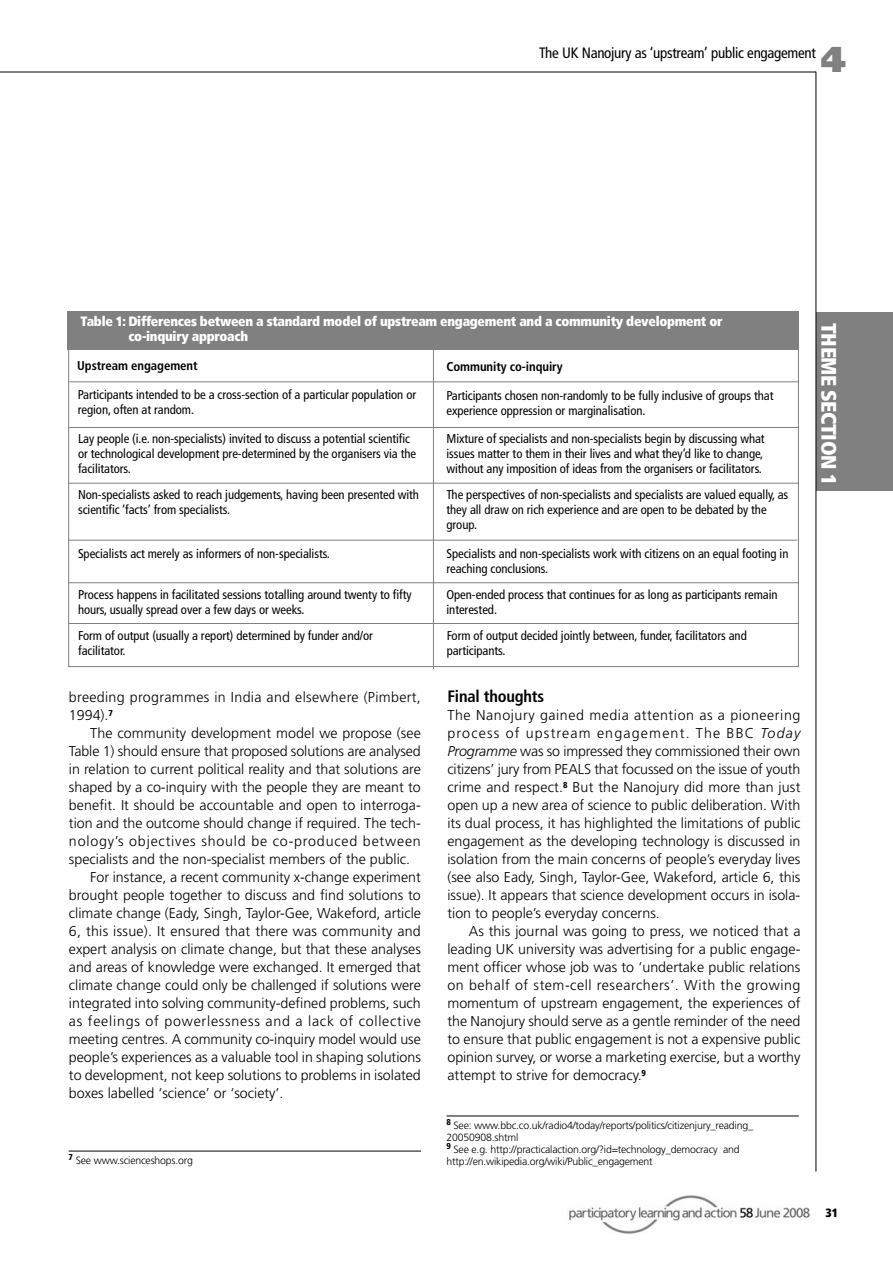
<style>
.page{position:relative;width:893px;height:1263px;background:#fff}
.page>*{position:absolute;margin:0;border:0;box-sizing:border-box;transform-origin:0 0}
.t1{font:900 36px "Frutiger";color:#808080}
.t2{font:900 condensed 21px "Frutiger";letter-spacing:-.02em;color:#fff}
.t3{font:700 condensed 16.5px "Frutiger";letter-spacing:-.01em;color:#000}
.t4{font:condensed 15px "Frutiger";letter-spacing:-.02em;color:#000}
.t5{font:300 14.25px/18px "Frutiger";color:#000;text-align:justify}
.t6{font:300 14.25px "Frutiger";letter-spacing:.055em;color:#000}
.t7{font:300 14.25px/18px "Frutiger";letter-spacing:.025em;color:#000}
.t8{font:300 14.25px "Frutiger";letter-spacing:.02em;color:#000}
.t9{font:900 condensed 13.5px/15px "Frutiger";letter-spacing:-.02em;color:#fff}
.t10{font:condensed 12.75px/15px "Frutiger";letter-spacing:-.005em;color:#000}
.t11{font:700 condensed 12.75px "Frutiger";letter-spacing:-.005em;color:#000}
.t12{font:900 condensed 12px "Frutiger";color:#000}
.t13{font:300 10.5px/12px "Frutiger";letter-spacing:-.015em;color:#000}
.s1{font-style:italic}
</style>
<div class="page">
<div style="left:816px;top:313px;width:77px;height:178px;background:#808080"></div>
<hr style="left:816px;top:72px;width:1px;height:1099px;background:#000">
<hr style="left:0;top:72px;width:816px;height:1px;background:#000">
<img style="left:569px;top:1195px;width:241px;height:39px">
<hr style="left:69px;top:1151px;width:352px;height:1px;background:#000">
<hr style="left:446px;top:1116px;width:353px;height:1px;background:#000">
<div style="left:68px;top:311px;width:731px;height:39px;background:#808080"></div>
<hr style="left:69px;top:381px;width:730px;height:1px;background:#808080">
<hr style="left:69px;top:427px;width:729px;height:1px;background:#808080">
<hr style="left:69px;top:483px;width:730px;height:1px;background:#808080">
<hr style="left:69px;top:540px;width:728px;height:1px;background:#808080">
<hr style="left:69px;top:582px;width:730px;height:1px;background:#808080">
<hr style="left:69px;top:623px;width:729px;height:1px;background:#808080">
<hr style="left:433px;top:350px;width:1px;height:319px;background:#808080">
<p class="t4" style="left:539px;top:47px;width:278px">The UK Nanojury as ‘upstream’ public engagement</p>
<h1 class="t1" style="left:821px;top:45px;width:27px">4</h1>
<p class="t9" style="left:128px;top:315px;width:596px;text-indent:-48px">Table 1: Differences between a standard model of upstream engagement and a community development or co-inquiry approach</p>
<p class="t11" style="left:77px;top:360px;width:122px">Upstream engagement</p>
<p class="t11" style="left:446px;top:361px;width:118px">Community co-inquiry</p>
<p class="t10" style="left:78px;top:388px;width:340px">Participants intended to be a cross-section of a particular population or region, often at random.</p>
<p class="t10" style="left:78px;top:432px;width:340px">Lay people (i.e. non-specialists) invited to discuss a potential scientific or technological development pre-determined by the organisers via the facilitators.</p>
<p class="t10" style="left:446px;top:432px;width:320px;text-align:justify">Mixture of specialists and non-specialists begin by discussing what issues matter to them in their lives and what they’d like to change, without any imposition of ideas from the organisers or facilitators.</p>
<p class="t10" style="left:446px;top:488px;width:343px">The perspectives of non-specialists and specialists are valued equally, as they all draw on rich experience and are open to be debated by the group.</p>
<p class="t10" style="left:446px;top:547px;width:343px">Specialists and non-specialists work with citizens on an equal footing in reaching conclusions.</p>
<p class="t10" style="left:446px;top:588px;width:333px">Open-ended process that continues for as long as participants remain interested.</p>
<p class="t10" style="left:447px;top:629px;width:302px">Form of output decided jointly between, funder, facilitators and participants.</p>
<p class="t10" style="left:446px;top:389px;width:328px">Participants chosen non-randomly to be fully inclusive of groups that experience oppression or marginalisation.</p>
<p class="t10" style="left:78px;top:488px;width:343px">Non-specialists asked to reach judgements, having been presented with scientific ‘facts’ from specialists.</p>
<p class="t10" style="left:78px;top:547px;width:253px">Specialists act merely as informers of non-specialists.</p>
<p class="t10" style="left:78px;top:588px;width:335px">Process happens in facilitated sessions totalling around twenty to fifty hours, usually spread over a few days or weeks.</p>
<p class="t10" style="left:78px;top:629px;width:296px">Form of output (usually a report) determined by funder and/or facilitator.</p>
<p class="t7" style="left:69px;top:689px;width:353px">breeding programmes in India and elsewhere (Pimbert,<br>1994).<sup>7</sup></p>
<p class="t5" style="left:90px;top:725px;width:332px">The community development model we propose (see</p>
<p class="t5" style="left:69px;top:743px;width:353px">Table 1) should ensure that proposed solutions are analysed</p>
<p class="t5" style="left:69px;top:761px;width:353px">in relation to current political reality and that solutions are</p>
<p class="t5" style="left:69px;top:779px;width:353px">shaped by a co-inquiry with the people they are meant to</p>
<p class="t5" style="left:69px;top:797px;width:353px">benefit. It should be accountable and open to interroga-</p>
<p class="t5" style="left:69px;top:815px;width:353px">tion and the outcome should change if required. The tech-</p>
<p class="t6" style="left:69px;top:835px;width:353px">nology’s objectives should be co-produced between</p>
<p class="t5" style="left:69px;top:851px;width:343px">specialists and the non-specialist members of the public.</p>
<p class="t5" style="left:90px;top:869px;width:332px">For instance, a recent community x-change experiment</p>
<p class="t5" style="left:69px;top:887px;width:353px">brought people together to discuss and find solutions to</p>
<p class="t5" style="left:69px;top:905px;width:354px">climate change (Eady, Singh, Taylor-Gee, Wakeford, article</p>
<p class="t8" style="left:69px;top:925px;width:353px">6, this issue). It ensured that there was community and</p>
<p class="t5" style="left:69px;top:941px;width:353px">expert analysis on climate change, but that these analyses</p>
<p class="t5" style="left:69px;top:959px;width:354px">and areas of knowledge were exchanged. It emerged that</p>
<p class="t5" style="left:69px;top:977px;width:353px">climate change could only be challenged if solutions were</p>
<p class="t5" style="left:69px;top:995px;width:353px">integrated into solving community-defined problems, such</p>
<p class="t6" style="left:69px;top:1015px;width:353px">as feelings of powerlessness and a lack of collective</p>
<p class="t5" style="left:69px;top:1031px;width:353px">meeting centres. A community co-inquiry model would use</p>
<p class="t5" style="left:69px;top:1049px;width:353px">people’s experiences as a valuable tool in shaping solutions</p>
<p class="t5" style="left:69px;top:1067px;width:353px">to development, not keep solutions to problems in isolated</p>
<p class="t5" style="left:69px;top:1085px;width:216px">boxes labelled ‘science’ or ‘society’.</p>
<p class="t13" style="left:69px;top:1155px;width:126px"><sup>7</sup> See www.scienceshops.org</p>
<p class="t3" style="left:447px;top:690px;width:98px">Final thoughts</p>
<p class="t5" style="left:447px;top:707px;width:354px">The Nanojury gained media attention as a pioneering process of upstream engagement. The BBC <span class="s1">Today Programme</span> was so impressed they commissioned their own citizens’ jury from PEALS that focussed on the issue of youth crime and respect.<sup>8</sup> But the Nanojury did more than just open up a new area of science to public deliberation. With its dual process, it has highlighted the limitations of public engagement as the developing technology is discussed in isolation from the main concerns of people’s everyday lives (see also Eady, Singh, Taylor-Gee, Wakeford, article 6, this issue). It appears that science development occurs in isola&shy;tion to people’s everyday concerns.</p>
<p class="t5" style="left:447px;top:923px;width:354px;text-indent:21px">As this journal was going to press, we noticed that a leading UK university was advertising for a public engage&shy;ment officer whose job was to ‘undertake public relations on behalf of stem-cell researchers’. With the growing momentum of upstream engagement, the experiences of the Nanojury should serve as a gentle reminder of the need to ensure that public engagement is not a expensive public opinion survey, or worse a marketing exercise, but a worthy attempt to strive for democracy.<sup>9</sup></p>
<p class="t13" style="left:446px;top:1120px;width:308px"><sup>8</sup> See: www.bbc.co.uk/radio4/today/reports/politics/citizenjury_reading_ 20050908.shtml<br><sup>9</sup> See e.g. http://practicalaction.org/?id=technology_democracy and http://en.wikipedia.org/wiki/Public_engagement</p>
<h2 class="t2" style="left:837px;top:323px;width:163px;rotate:90deg">THEME SECTION 1</h2>
<p class="t12" style="left:826px;top:1208px;width:14px">31</p>
</div>
